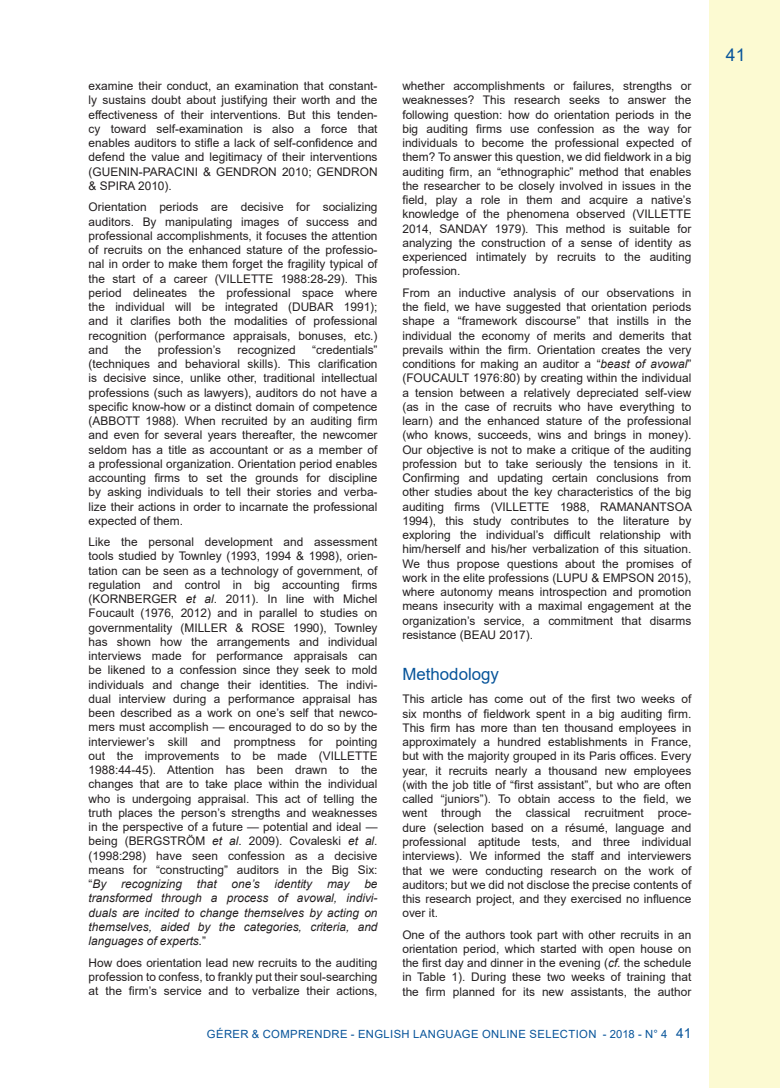
<style>
.page{position:relative;width:780px;height:1088px;background:#fff}
.page>*{position:absolute;margin:0;border:0;box-sizing:border-box;transform-origin:0 0}
.t1{font:17.5px "Arial";color:#07549a}
.Titre_1{font:16.88px "Arial";color:#07549a}
.texte_courant{font:11.88px/14.2px "Arial";color:#231f20;text-align:justify}
.t2{font:11.25px "Arial";letter-spacing:.035em;color:#07549a}
.s1{font-style:italic}
.s2{font-size:13.75px}
</style>
<div class="page">
<div style="left:709px;top:0;width:71px;height:1088px;background:#fcfad2"></div>
<p class="texte_courant" style="left:89px;top:79px;width:290px">examine their conduct, an examination that constant&shy;ly sustains doubt about justifying their worth and the effectiveness of their interventions. But this tenden&shy;cy toward self-examination is also a force that enables auditors to stifle a lack of self-confidence and defend the value and legitimacy of their interventions (GUENIN-PARACINI &amp; GENDRON 2010; GENDRON &amp; SPIRA 2010).</p>
<p class="texte_courant" style="left:89px;top:200px;width:290px">Orientation periods are decisive for socializing auditors. By manipulating images of success and professional accomplishments, it focuses the attention of recruits on the enhanced stature of the professio&shy;nal in order to make them forget the fragility typical of the start of a career (VILLETTE 1988:28-29). This period delineates the professional space where the individual will be integrated (DUBAR 1991); and it clarifies both the modalities of professional recognition (performance appraisals, bonuses, etc.) and</p>
<p class="texte_courant" style="left:89px;top:342px;width:290px;text-indent:223px">“credentials” (techniques and behavioral skills). This clarification is decisive since, unlike other, traditional intellectual professions (such as lawyers), auditors do not have a specific know-how or a distinct domain of competence (ABBOTT 1988). When recruited by an auditing firm and even for several years thereafter, the newcomer seldom has a title as accountant or as a member of a professional organization. Orientation period enables accounting firms to set the grounds for discipline by asking individuals to tell their stories and verba&shy;lize their actions in order to incarnate the professional expected of them.</p>
<p class="texte_courant" style="left:89px;top:535px;width:290px">Like the personal development and assessment tools studied by Townley (1993, 1994 &amp; 1998), orien&shy;tation can be seen as a technology of government, of regulation and control in big accounting firms (KORNBERGER <span class="s1">et al</span>. 2011). In line with Michel Foucault (1976, 2012) and in parallel to studies on governmentality (MILLER &amp; ROSE 1990), Townley has shown how the arrangements and individual interviews made for performance appraisals can be likened to a confession since they seek to mold individuals and change their identities. The indivi&shy;dual interview during a performance appraisal has been described as a work on one’s self that newco&shy;mers must accomplish — encouraged to do so by the interviewer’s skill and promptness for pointing out the improvements to be made (VILLETTE 1988:44-45). Attention has been drawn to the changes that are to take place within the individual who is undergoing appraisal. This act of telling the truth places the person’s strengths and weaknesses in the perspective of a future — potential and ideal — being (BERGSTRÖM <span class="s1">et al</span>. 2009). Covaleski <span class="s1">et al</span>. (1998:298) have seen confession as a decisive means for “constructing” auditors in the Big Six: “<span class="s1">By recognizing that one’s identity may be transformed through a process of avowal, indivi&shy;duals are incited to change themselves by acting on themselves, aided by the categories, criteria, and languages of experts.</span>”</p>
<p class="texte_courant" style="left:89px;top:955px;width:290px">How does orientation lead new recruits to the auditing profession to confess, to frankly put their soul-searching at the firm’s service and to verbalize their actions,</p>
<p class="texte_courant" style="left:125px;top:342px;width:18px">the</p>
<p class="texte_courant" style="left:158px;top:342px;width:65px">profession’s</p>
<p class="texte_courant" style="left:237px;top:342px;width:60px">recognized</p>
<p class="texte_courant" style="left:402px;top:79px;width:290px">whether accomplishments or failures, strengths or weaknesses? This research seeks to answer the following question: how do orientation periods in the big auditing firms use confession as the way for individuals to become the professional expected of them? To answer this question, we did fieldwork in a big auditing firm, an “ethnographic” method that enables the researcher to be closely involved in issues in the field, play a role in them and acquire a native’s knowledge of the phenomena observed (VILLETTE 2014, SANDAY 1979). This method is suitable for analyzing the construction of a sense of identity as experienced intimately by recruits to the auditing profession.</p>
<p class="texte_courant" style="left:402px;top:285px;width:291px">From an inductive analysis of our observations in the field, we have suggested that orientation periods shape a “framework discourse” that instills in the individual the economy of merits and demerits that prevails within the firm. Orientation creates the very conditions for making an auditor a “<span class="s1">beast of avowal</span>” (FOUCAULT 1976:80) by creating within the individual a tension between a relatively depreciated self-view (as in the case of recruits who have everything to learn) and the enhanced stature of the professional (who knows, succeeds, wins and brings in money).<br>Our objective is not to make a critique of the auditing profession but to take seriously the tensions in it.<br>Confirming and updating certain conclusions from other studies about the key characteristics of the big auditing firms (VILLETTE 1988, RAMANANTSOA 1994), this study contributes to the literature by exploring the individual’s difficult relationship with him/herself and his/her verbalization of this situation.<br>We thus propose questions about the promises of work in the elite professions (LUPU &amp; EMPSON 2015), where autonomy means introspection and promotion means insecurity with a maximal engagement at the organization’s service, a commitment that disarms resistance (BEAU 2017).</p>
<p class="Titre_1" style="left:402px;top:663px;width:98px">Methodology</p>
<p class="texte_courant" style="left:402px;top:692px;width:290px">This article has come out of the first two weeks of six months of fieldwork spent in a big auditing firm.<br>This firm has more than ten thousand employees in approximately a hundred establishments in France, but with the majority grouped in its Paris offices. Every year, it recruits nearly a thousand new employees (with the job title of “first assistant”, but who are often called “juniors”). To obtain access to the field, we went through the classical recruitment proce&shy;dure (selection based on a résumé, language and professional aptitude tests, and three individual interviews). We informed the staff and interviewers that we were conducting research on the work of auditors; but we did not disclose the precise contents of this research project, and they exercised no influence over it.</p>
<p class="texte_courant" style="left:402px;top:927px;width:290px">One of the authors took part with other recruits in an orientation period, which started with open house on the first day and dinner in the evening (<span class="s1">cf</span>. the schedule in Table 1). During these two weeks of training that the firm planned for its new assistants, the author</p>
<p class="t2" style="left:207px;top:1026px;width:486px">GÉRER &amp; COMPRENDRE - ENGLISH LANGUAGE ONLINE SELECTION - 2018 - N° 4 <span class="s2">41</span></p>
<h1 class="t1" style="left:726px;top:42px;width:21px">41</h1>
</div>
